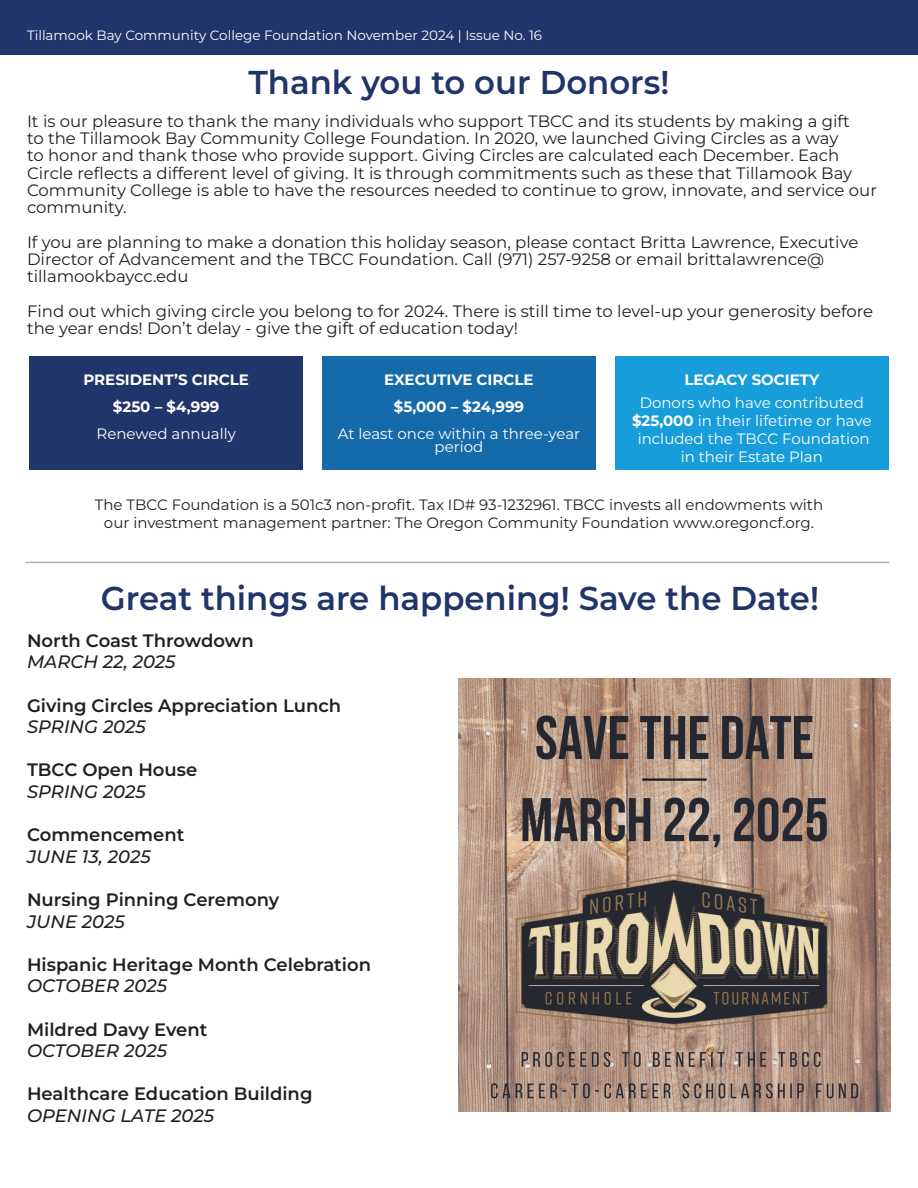
<style>
.page{position:relative;width:918px;height:1188px;background:#fff}
.page>*{position:absolute;margin:0;border:0;box-sizing:border-box;transform-origin:0 0}
.t1{font:600 33px "Montserrat";color:#20356a}
.t2{font:600 18px/21.6px "Montserrat";color:#231f20}
.t3{font:italic 500 18px "Montserrat";color:#231f20}
.t4{font:16.5px/17.2px "Montserrat";color:#231f20}
.t5{font:15px "Montserrat";color:#231f20}
.t6{font:15px/13.5px "Montserrat";color:#fff;text-align:center}
.t7{font:700 15px "Montserrat";color:#fff}
.t8{font:13.5px "Montserrat";color:#fff}
.t9{font:13.5px "Arial";color:#fff}
.s1{font-weight:700}
.s2{font-weight:500;font-style:italic}
</style>
<div class="page">
<div style="left:0;top:0;width:918px;height:55px;background:#20356a"></div>
<hr style="left:25px;top:562px;width:864px;height:1px;background:#b2b3b7">
<div style="left:29px;top:357px;width:274px;height:113px;background:#20356a"></div>
<div style="left:322px;top:357px;width:274px;height:113px;background:#156aaa"></div>
<div style="left:615px;top:357px;width:274px;height:113px;background:#179dd9"></div>
<img style="left:459px;top:679px;width:432px;height:432px">
<p class="t8" style="left:27px;top:26px;width:517px">Tillamook Bay Community College Foundation November 2024 | Issue No. 16</p>
<p class="t9" style="left:32px;top:28px;width:421px">Tillamook Bay Community College Foundation June 2018| Issue No. 3</p>
<p class="t1" style="left:248px;top:59px;width:423px">Thank you to our Donors!</p>
<p class="t4" style="left:27px;top:112px;width:851px">It is our pleasure to thank the many individuals who support TBCC and its students by making a gift<br>to the Tillamook Bay Community College Foundation. In 2020, we launched Giving Circles as a way<br>to honor and thank those who provide support. Giving Circles are calculated each December. Each Circle reflects a different level of giving. It is through commitments such as these that Tillamook Bay Community College is able to have the resources needed to continue to grow, innovate, and service our community.</p>
<p class="t4" style="left:27px;top:233px;width:833px">If you are planning to make a donation this holiday season, please contact Britta Lawrence, Executive<br>Director of Advancement and the TBCC Foundation. Call (971) 257-9258 or email brittalawrence@ tillamookbaycc.edu</p>
<p class="t4" style="left:27px;top:302px;width:848px">Find out which giving circle you belong to for 2024. There is still time to level-up your generosity before the year ends! Don’t delay - give the gift of education today!</p>
<p class="t7" style="left:83px;top:368px;width:167px">PRESIDENT’S CIRCLE</p>
<p class="t7" style="left:113px;top:395px;width:108px">$250 – $4,999</p>
<p class="t6" style="left:97px;top:426px;width:141px">Renewed annually</p>
<p class="t7" style="left:384px;top:368px;width:151px">EXECUTIVE CIRCLE</p>
<p class="t7" style="left:394px;top:395px;width:132px">$5,000 – $24,999</p>
<p class="t6" style="left:338px;top:426px;width:244px">At least once within a three-year period</p>
<p class="t7" style="left:684px;top:368px;width:136px">LEGACY SOCIETY</p>
<p class="t6" style="left:640px;top:395px;width:226px">Donors who have contributed</p>
<p class="t6" style="left:632px;top:413px;width:241px"><span class="s1">$25,000</span> in their lifetime or have</p>
<p class="t6" style="left:638px;top:431px;width:233px">included the TBCC Foundation</p>
<p class="t6" style="left:681px;top:449px;width:144px">in their Estate Plan</p>
<p class="t5" style="left:95px;top:494px;width:730px">The TBCC Foundation is a 501c3 non-profit. Tax ID# 93-1232961. TBCC invests all endowments with</p>
<p class="t5" style="left:104px;top:512px;width:712px">our investment management partner: The Oregon Community Foundation www.oregoncf.org.</p>
<p class="t1" style="left:101px;top:575px;width:720px">Great things are happening! Save the Date!</p>
<p class="t2" style="left:27px;top:629px;width:228px">North Coast Throwdown</p>
<p class="t3" style="left:27px;top:650px;width:150px">MARCH 22, 2025</p>
<p class="t2" style="left:27px;top:694px;width:316px">Giving Circles Appreciation Lunch</p>
<p class="t3" style="left:27px;top:714px;width:120px">SPRING 2025</p>
<p class="t2" style="left:27px;top:758px;width:172px">TBCC Open House</p>
<p class="t3" style="left:27px;top:779px;width:120px">SPRING 2025</p>
<p class="t2" style="left:27px;top:823px;width:159px">Commencement</p>
<p class="t3" style="left:27px;top:844px;width:125px">JUNE 13, 2025</p>
<p class="t2" style="left:27px;top:888px;width:254px">Nursing Pinning Ceremony</p>
<p class="t3" style="left:27px;top:909px;width:99px">JUNE 2025</p>
<p class="t2" style="left:27px;top:953px;width:346px">Hispanic Heritage Month Celebration<br><span class="s2">OCTOBER 2025</span></p>
<p class="t2" style="left:27px;top:1018px;width:182px">Mildred Davy Event</p>
<p class="t3" style="left:27px;top:1038px;width:142px">OCTOBER 2025</p>
<p class="t2" style="left:27px;top:1082px;width:287px">Healthcare Education Building<br><span class="s2">OPENING LATE 2025</span></p>
</div>
